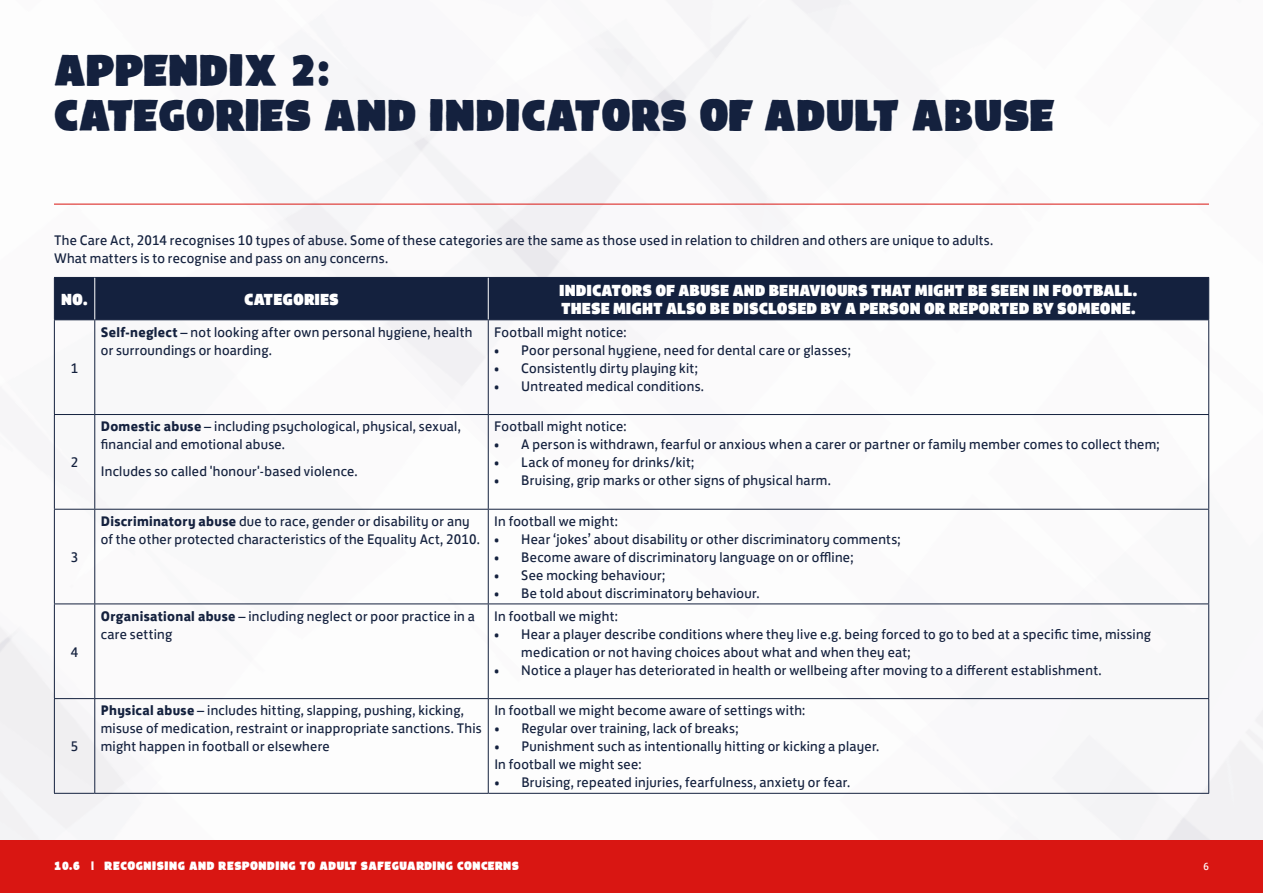
<style>
.page{position:relative;width:1263px;height:893px;background:#fff}
.page>*{position:absolute;margin:0;border:0;box-sizing:border-box;transform-origin:0 0}
.t1{font:39px/45px "FA Brush";color:#14213e}
.t2{font:16.5px/18px "FS Jack Poster";color:#fff}
.t3{font:14.25px/18px "FS Jack";letter-spacing:.02em;color:#14213e}
.t4{font:10.5px "FA Brush";letter-spacing:.03em;color:#fff}
.t5{font:10.5px "FS Jack";color:#fff}
.s1{font-weight:700}
</style>
<div class="page">
<hr style="left:54px;top:204px;width:1155px;height:1px;background:#d91612">
<div style="left:55px;top:278px;width:1153px;height:41px;background:#14213e"></div>
<hr style="left:54px;top:277px;width:41px;height:1px;background:#14213e">
<hr style="left:95px;top:277px;width:393px;height:1px;background:#14213e">
<hr style="left:488px;top:277px;width:721px;height:1px;background:#14213e">
<hr style="left:1208px;top:278px;width:1px;height:41px;background:#14213e">
<hr style="left:54px;top:319px;width:41px;height:1px;background:#14213e">
<hr style="left:54px;top:320px;width:1px;height:94px;background:#14213e">
<hr style="left:95px;top:319px;width:393px;height:1px;background:#14213e">
<hr style="left:94px;top:320px;width:1px;height:94px;background:#14213e">
<hr style="left:488px;top:319px;width:721px;height:1px;background:#14213e">
<hr style="left:488px;top:320px;width:1px;height:94px;background:#14213e">
<hr style="left:1208px;top:320px;width:1px;height:94px;background:#14213e">
<hr style="left:54px;top:414px;width:41px;height:1px;background:#14213e">
<hr style="left:54px;top:415px;width:1px;height:94px;background:#14213e">
<hr style="left:95px;top:414px;width:393px;height:1px;background:#14213e">
<hr style="left:94px;top:415px;width:1px;height:94px;background:#14213e">
<hr style="left:488px;top:414px;width:721px;height:1px;background:#14213e">
<hr style="left:488px;top:415px;width:1px;height:94px;background:#14213e">
<hr style="left:1208px;top:415px;width:1px;height:94px;background:#14213e">
<hr style="left:54px;top:509px;width:41px;height:1px;background:#14213e">
<hr style="left:54px;top:510px;width:1px;height:93px;background:#14213e">
<hr style="left:95px;top:509px;width:393px;height:1px;background:#14213e">
<hr style="left:94px;top:510px;width:1px;height:93px;background:#14213e">
<hr style="left:488px;top:509px;width:721px;height:1px;background:#14213e">
<hr style="left:488px;top:510px;width:1px;height:93px;background:#14213e">
<hr style="left:1208px;top:510px;width:1px;height:93px;background:#14213e">
<hr style="left:54px;top:603px;width:41px;height:1px;background:#14213e">
<hr style="left:54px;top:604px;width:1px;height:94px;background:#14213e">
<hr style="left:95px;top:603px;width:393px;height:1px;background:#14213e">
<hr style="left:94px;top:604px;width:1px;height:94px;background:#14213e">
<hr style="left:488px;top:603px;width:721px;height:1px;background:#14213e">
<hr style="left:488px;top:604px;width:1px;height:94px;background:#14213e">
<hr style="left:1208px;top:604px;width:1px;height:94px;background:#14213e">
<hr style="left:54px;top:698px;width:41px;height:1px;background:#14213e">
<hr style="left:54px;top:699px;width:1px;height:94px;background:#14213e">
<hr style="left:95px;top:698px;width:393px;height:1px;background:#14213e">
<hr style="left:94px;top:699px;width:1px;height:94px;background:#14213e">
<hr style="left:488px;top:698px;width:721px;height:1px;background:#14213e">
<hr style="left:488px;top:699px;width:1px;height:94px;background:#14213e">
<hr style="left:1208px;top:699px;width:1px;height:94px;background:#14213e">
<hr style="left:54px;top:793px;width:41px;height:1px;background:#14213e">
<hr style="left:95px;top:793px;width:393px;height:1px;background:#14213e">
<hr style="left:488px;top:793px;width:721px;height:1px;background:#14213e">
<hr style="left:488px;top:278px;width:1px;height:41px;background:#fff">
<hr style="left:54px;top:278px;width:1px;height:41px;background:#14213e">
<hr style="left:94px;top:278px;width:1px;height:41px;background:#fff">
<div style="left:0;top:840px;width:1263px;height:53px;background:#d91612"></div>
<h1 class="t1" style="left:54px;top:51px;width:1002px">APPENDIX 2:<br>CATEGORIES AND INDICATORS OF ADULT ABUSE</h1>
<p class="t3" style="left:54px;top:230px;width:941px">The Care Act, 2014 recognises 10 types of abuse. Some of these categories are the same as those used in relation to children and others are unique to adults.<br>What matters is to recognise and pass on any concerns.</p>
<p class="t2" style="left:61px;top:289px;width:28px">NO.</p>
<p class="t2" style="left:244px;top:289px;width:96px">CATEGORIES</p>
<p class="t2" style="left:559px;top:281px;width:580px">INDICATORS OF ABUSE AND BEHAVIOURS THAT MIGHT BE SEEN IN FOOTBALL.<br>THESE MIGHT ALSO BE DISCLOSED BY A PERSON OR REPORTED BY SOMEONE.</p>
<p class="t3" style="left:71px;top:357px;width:9px">1</p>
<p class="t3" style="left:71px;top:452px;width:9px">2</p>
<p class="t3" style="left:71px;top:547px;width:9px">3</p>
<p class="t3" style="left:71px;top:642px;width:9px">4</p>
<p class="t3" style="left:71px;top:736px;width:9px">5</p>
<p class="t3" style="left:101px;top:321px;width:373px"><span class="s1">Self-neglect</span> – not looking after own personal hygiene, health or surroundings or hoarding.</p>
<p class="t3" style="left:494px;top:321px;width:134px">Football might notice:</p>
<p class="t3" style="left:494px;top:339px;width:358px">• Poor personal hygiene, need for dental care or glasses;</p>
<p class="t3" style="left:494px;top:357px;width:205px">• Consistently dirty playing kit;</p>
<p class="t3" style="left:494px;top:375px;width:211px">• Untreated medical conditions.</p>
<p class="t3" style="left:101px;top:416px;width:362px"><span class="s1">Domestic abuse</span> – including psychological, physical, sexual, financial and emotional abuse.</p>
<p class="t3" style="left:101px;top:461px;width:258px">Includes so called 'honour'-based violence.</p>
<p class="t3" style="left:494px;top:416px;width:134px">Football might notice:</p>
<p class="t3" style="left:494px;top:434px;width:667px">• A person is withdrawn, fearful or anxious when a carer or partner or family member comes to collect them;</p>
<p class="t3" style="left:494px;top:452px;width:201px">• Lack of money for drinks/kit;</p>
<p class="t3" style="left:494px;top:470px;width:338px">• Bruising, grip marks or other signs of physical harm.</p>
<p class="t3" style="left:101px;top:511px;width:381px"><span class="s1">Discriminatory abuse</span> due to race, gender or disability or any of the other protected characteristics of the Equality Act, 2010.</p>
<p class="t3" style="left:494px;top:511px;width:125px">In football we might:</p>
<p class="t3" style="left:494px;top:529px;width:408px">• Hear ‘jokes’ about disability or other discriminatory comments;</p>
<p class="t3" style="left:494px;top:547px;width:361px">• Become aware of discriminatory language on or offline;</p>
<p class="t3" style="left:494px;top:565px;width:173px">• See mocking behaviour;</p>
<p class="t3" style="left:494px;top:583px;width:267px">• Be told about discriminatory behaviour.</p>
<p class="t3" style="left:101px;top:606px;width:375px"><span class="s1">Organisational abuse</span> – including neglect or poor practice in a care setting</p>
<p class="t3" style="left:494px;top:606px;width:125px">In football we might:</p>
<p class="t3" style="left:521px;top:624px;width:631px;text-indent:-27px">• Hear a player describe conditions where they live e.g. being forced to go to bed at a specific time, missing medication or not having choices about what and when they eat;</p>
<p class="t3" style="left:494px;top:660px;width:609px">• Notice a player has deteriorated in health or wellbeing after moving to a different establishment.</p>
<p class="t3" style="left:101px;top:700px;width:382px"><span class="s1">Physical abuse</span> – includes hitting, slapping, pushing, kicking, misuse of medication, restraint or inappropriate sanctions. This might happen in football or elsewhere</p>
<p class="t3" style="left:494px;top:700px;width:313px">In football we might become aware of settings with:</p>
<p class="t3" style="left:494px;top:718px;width:246px">• Regular over training, lack of breaks;</p>
<p class="t3" style="left:494px;top:736px;width:387px">• Punishment such as intentionally hitting or kicking a player.<br>In football we might see:</p>
<p class="t3" style="left:494px;top:772px;width:357px">• Bruising, repeated injuries, fearfulness, anxiety or fear.</p>
<p class="t4" style="left:54px;top:862px;width:467px">10.6 | RECOGNISING AND RESPONDING TO ADULT SAFEGUARDING CONCERNS</p>
<p class="t5" style="left:1203px;top:858px;width:7px">6</p>
</div>
